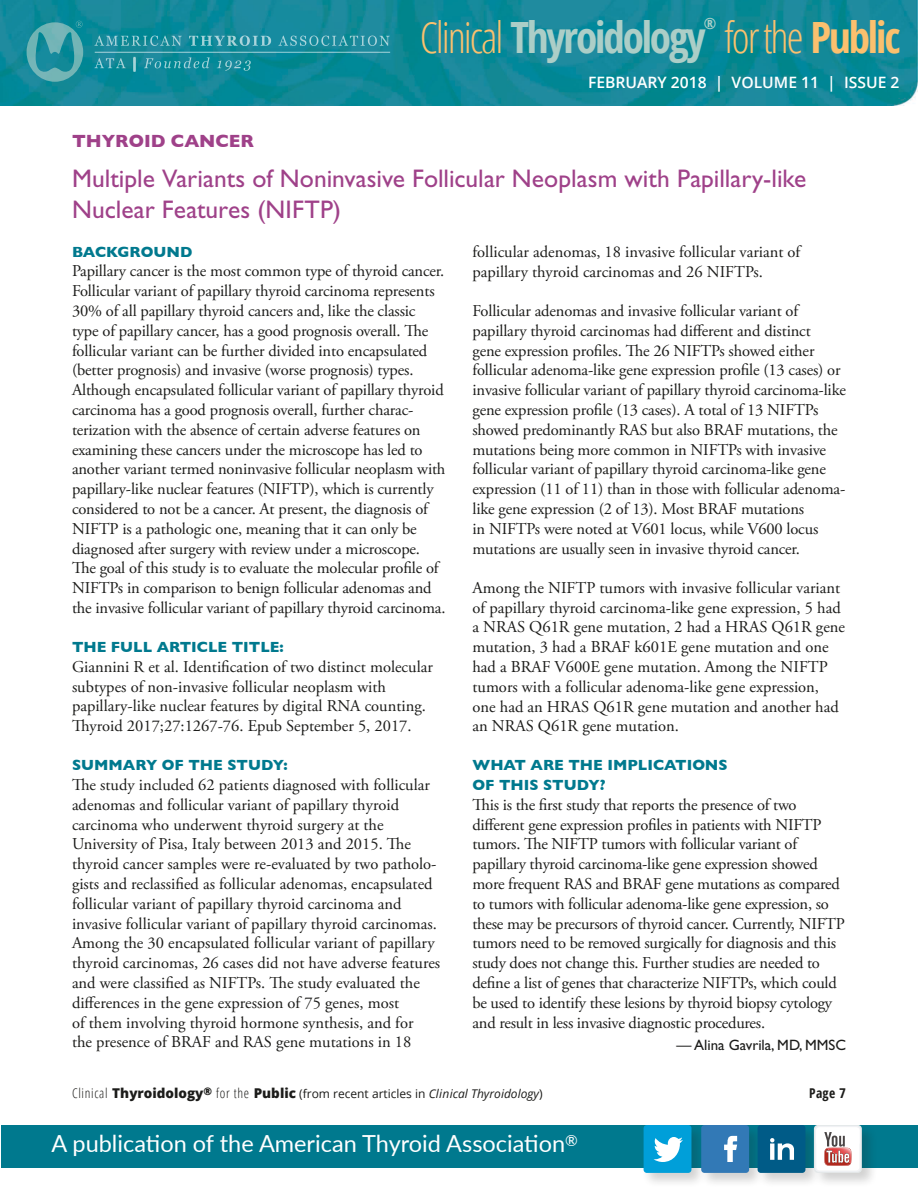
<style>
.page{position:relative;width:918px;height:1188px;background:#fff}
.page>*{position:absolute;margin:0;border:0;box-sizing:border-box;transform-origin:0 0}
.t1{font:300 condensed 43.05px "Open Sans";letter-spacing:-.05em;color:#fbc06e}
.t2{font:25.5px/30.6px "Gill Sans Std";color:#9f4189}
.t3{font:23.55px "Lato";color:#fff}
.Topic_Header{font:700 18px "Gill Sans";color:#9f4189}
.body_serif{font:16.5px/19.8px "Adobe Garamond Pro";letter-spacing:-.01em;color:#1c1c1a}
.body_serif_2nd_para{font:16.5px/19.8px "Adobe Garamond Pro";letter-spacing:-.01em;color:#1c1c1a}
.t4{font:600 15.75px "Open Sans";color:#fff}
.t5{font:700 condensed 15.3px "Open Sans";color:#accec7}
.question{font:700 15px/19.5px "Gill Sans";color:#00798e}
.body_editor_name{font:15px "Gill Sans Std";color:#1c1c1a}
.t6{font:700 condensed 13.5px "Open Sans";color:#1c1c1a}
.t7{font:12px "Open Sans";color:#1c1c1a}
.s1{font-weight:700;color:#accec7}
.s2{font-weight:700}
.s3{font-weight:300;font-stretch:condensed;font-size:13.5px}
.s4{font-weight:800;font-size:13.5px}
.s5{font-style:italic}
.s6{font-style:inherit}
</style>
<div class="page">
<img style="left:0;top:0;width:918px;height:106px">
<hr style="left:95px;top:52px;width:295px;height:1px;background:#fff">
<svg style="left:94px;top:36px;width:88px;height:10px"></svg>
<svg style="left:189px;top:36px;width:82px;height:10px"></svg>
<svg style="left:278px;top:36px;width:112px;height:10px"></svg>
<svg style="left:94px;top:58px;width:32px;height:10px"></svg>
<hr style="left:133px;top:57px;width:3px;height:15px;background:#fff">
<svg style="left:144px;top:57px;width:66px;height:11px"></svg>
<svg style="left:217px;top:60px;width:34px;height:11px"></svg>
<svg style="left:27px;top:21px;width:56px;height:61px;background:#3d9da6"></svg>
<div style="left:2px;top:1125px;width:916px;height:42px;background:#00798e"></div>
<div style="left:642px;top:1123px;width:235px;height:65px;background:#1c1c1a;opacity:.2"></div>
<div style="left:758px;top:1125px;width:47px;height:48px;background:#005b87;border-radius:3px"></div>
<svg style="left:770px;top:1138px;width:24px;height:22px"></svg>
<div style="left:644px;top:1125px;width:47px;height:48px;background:#009fd9;border-radius:3px"></div>
<svg style="left:654px;top:1137px;width:29px;height:25px"></svg>
<div style="left:701px;top:1125px;width:48px;height:48px;background:#3279b6;border-radius:3px"></div>
<svg style="left:724px;top:1136px;width:14px;height:26px"></svg>
<svg style="left:814px;top:1125px;width:48px;height:48px"></svg>
<svg style="left:815px;top:1126px;width:46px;height:46px;background:#e5d2d1"></svg>
<p class="t5" style="left:704px;top:13px;width:14px">®</p>
<h1 class="t1" style="left:420px;top:8px;width:482px">Clinical <span class="s1">Thyroidology</span> for the <span class="s2">Public</span></h1>
<p class="t4" style="left:588px;top:72px;width:313px">FEBRUARY 2018 | VOLUME 11 | ISSUE 2</p>
<p class="Topic_Header" style="left:72px;top:127px;width:184px">THYROID CANCER</p>
<p class="t2" style="left:72px;top:163px;width:736px">Multiple Variants of Noninvasive Follicular Neoplasm with Papillary-like<br>Nuclear Features (NIFTP)</p>
<p class="question" style="left:72px;top:241px;width:122px">BACKGROUND</p>
<p class="body_serif" style="left:72px;top:262px;width:375px">Papillary cancer is the most common type of thyroid cancer.<br>Follicular variant of papillary thyroid carcinoma represents 30% of all papillary thyroid cancers and, like the classic type of papillary cancer, has a good prognosis overall. The follicular variant can be further divided into encapsulated (better prognosis) and invasive (worse prognosis) types.<br>Although encapsulated follicular variant of papillary thyroid carcinoma has a good prognosis overall, further charac&shy;terization with the absence of certain adverse features on examining these cancers under the microscope has led to another variant termed noninvasive follicular neoplasm with papillary-like nuclear features (NIFTP), which is currently considered to not be a cancer. At present, the diagnosis of NIFTP is a pathologic one, meaning that it can only be diagnosed after surgery with review under a microscope.<br>The goal of this study is to evaluate the molecular profile of NIFTPs in comparison to benign follicular adenomas and the invasive follicular variant of papillary thyroid carcinoma.</p>
<p class="question" style="left:72px;top:637px;width:213px">THE FULL ARTICLE TITLE:</p>
<p class="body_serif" style="left:72px;top:657px;width:362px">Giannini R et al. Identification of two distinct molecular subtypes of non-invasive follicular neoplasm with papillary-like nuclear features by digital RNA counting.<br>Thyroid 2017;27:1267-76. Epub September 5, 2017.</p>
<p class="question" style="left:72px;top:755px;width:217px">SUMMARY OF THE STUDY:</p>
<p class="body_serif" style="left:72px;top:775px;width:370px">The study included 62 patients diagnosed with follicular adenomas and follicular variant of papillary thyroid carcinoma who underwent thyroid surgery at the University of Pisa, Italy between 2013 and 2015. The thyroid cancer samples were re-evaluated by two patholo&shy;gists and reclassified as follicular adenomas, encapsulated follicular variant of papillary thyroid carcinoma and invasive follicular variant of papillary thyroid carcinomas.<br>Among the 30 encapsulated follicular variant of papillary thyroid carcinomas, 26 cases did not have adverse features and were classified as NIFTPs. The study evaluated the differences in the gene expression of 75 genes, most<br>of them involving thyroid hormone synthesis, and for<br>the presence of BRAF and RAS gene mutations in 18</p>
<p class="body_serif" style="left:472px;top:242px;width:329px">follicular adenomas, 18 invasive follicular variant of papillary thyroid carcinomas and 26 NIFTPs.</p>
<p class="body_serif_2nd_para" style="left:472px;top:301px;width:375px">Follicular adenomas and invasive follicular variant of papillary thyroid carcinomas had different and distinct<br>gene expression profiles. The 26 NIFTPs showed either follicular adenoma-like gene expression profile (13 cases) or invasive follicular variant of papillary thyroid carcinoma-like gene expression profile (13 cases). A total of 13 NIFTPs showed predominantly RAS but also BRAF mutations, the mutations being more common in NIFTPs with invasive follicular variant of papillary thyroid carcinoma-like gene expression (11 of 11) than in those with follicular adenoma&shy;like gene expression (2 of 13). Most BRAF mutations<br>in NIFTPs were noted at V601 locus, while V600 locus mutations are usually seen in invasive thyroid cancer.</p>
<p class="body_serif_2nd_para" style="left:472px;top:578px;width:374px">Among the NIFTP tumors with invasive follicular variant of papillary thyroid carcinoma-like gene expression, 5 had a NRAS Q61R gene mutation, 2 had a HRAS Q61R gene mutation, 3 had a BRAF k601E gene mutation and one had a BRAF V600E gene mutation. Among the NIFTP tumors with a follicular adenoma-like gene expression, one had an HRAS Q61R gene mutation and another had an NRAS Q61R gene mutation.</p>
<p class="question" style="left:472px;top:755px;width:257px">WHAT ARE THE IMPLICATIONS<br>OF THIS STUDY?</p>
<p class="body_serif" style="left:472px;top:795px;width:374px">This is the first study that reports the presence of two different gene expression profiles in patients with NIFTP tumors. The NIFTP tumors with follicular variant of papillary thyroid carcinoma-like gene expression showed more frequent RAS and BRAF gene mutations as compared to tumors with follicular adenoma-like gene expression, so these may be precursors of thyroid cancer. Currently, NIFTP tumors need to be removed surgically for diagnosis and this study does not change this. Further studies are needed to define a list of genes that characterize NIFTPs, which could be used to identify these lesions by thyroid biopsy cytology and result in less invasive diagnostic procedures.</p>
<p class="body_editor_name" style="left:677px;top:1036px;width:171px">— Alina Gavrila, MD, MMSC</p>
<p class="t7" style="left:72px;top:1086px;width:472px"><span class="s3">Clinical</span> <span class="s4">Thyroidology</span><sup>®</sup> <span class="s3">for the</span> <span class="s4">Public</span> (from recent articles in <span class="s5">Clinical Thyroidology</span>)</p>
<p class="t6" style="left:809px;top:1084px;width:38px">Page <span class="s6">7</span></p>
<h3 class="t3" style="left:51px;top:1127px;width:528px">A publication of the American Thyroid Association<sup>®</sup></h3>
</div>
